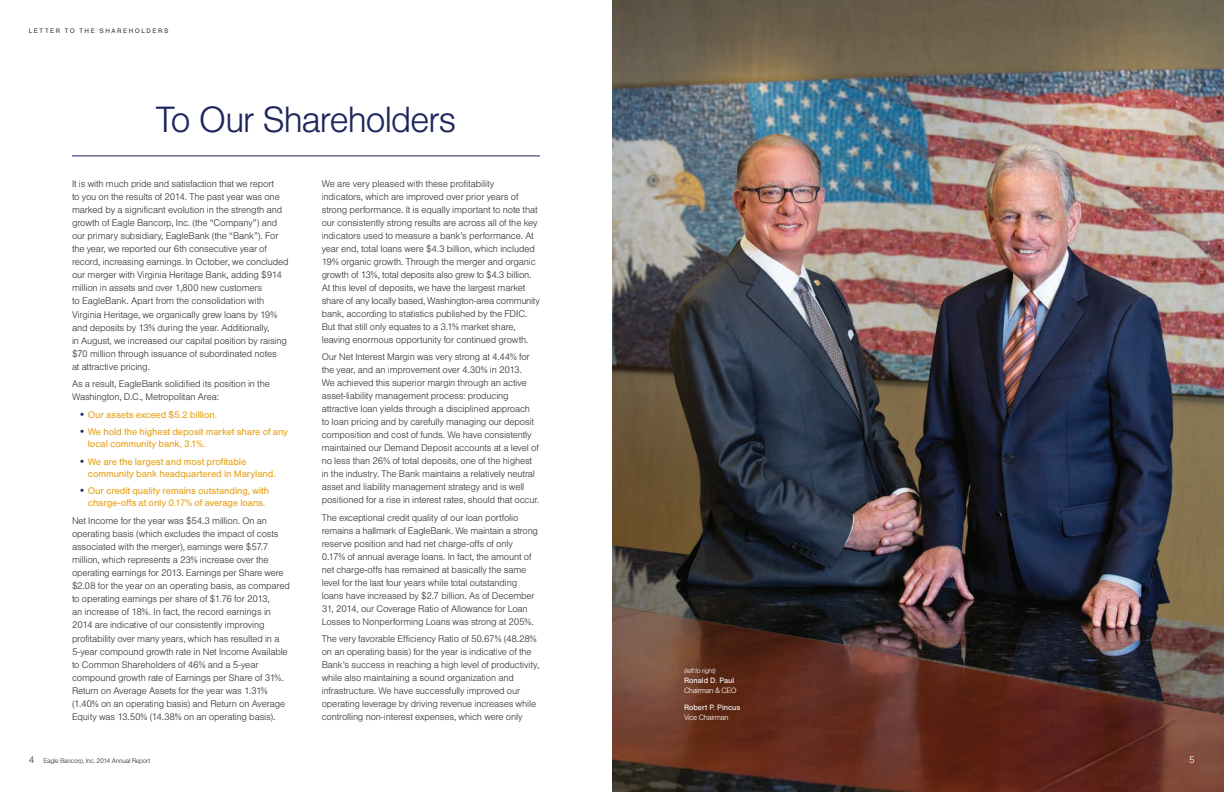
<style>
.page{position:relative;width:1224px;height:792px;background:#fff}
.page>*{position:absolute;margin:0;border:0;box-sizing:border-box;transform-origin:0 0}
.t1{font:300 38px "Nimbus San";letter-spacing:-.04em;color:#1f265c}
.t2{font:300 10px/13px "Nimbus San";letter-spacing:-.015em;color:#30353a}
.t3{font:10px/12.1px "Nimbus San";letter-spacing:-.01em;color:#e6a218}
.t4{font:300 10px "Nimbus San";color:#fff}
.t5{font:8px "Nimbus San";color:#fff}
.t6{font:300 8px "Nimbus San";letter-spacing:-.045em;color:#fff}
.t7{font:300 7px "Nimbus San";letter-spacing:-.04em;color:#30353a}
.t8{font:italic 300 7px "Nimbus San";letter-spacing:-.04em;color:#fff}
.t9{font:6.8px "Nimbus San";letter-spacing:.23em;color:#30353a}
.s1{font-size:11px;color:#1f265c}
</style>
<div class="page">
<img style="left:612px;top:0;width:612px;height:792px">
<hr style="left:72px;top:156px;width:468px;height:1px;background:#1f265c">
<p class="t9" style="left:29px;top:27px;width:141px">LETTER TO THE SHAREHOLDERS</p>
<h1 class="t1" style="left:156px;top:99px;width:302px">To Our Shareholders</h1>
<p class="t2" style="left:72px;top:177px;width:218px">It is with much pride and satisfaction that we report<br>to you on the results of 2014. The past year was one marked by a significant evolution in the strength and growth of Eagle Bancorp, Inc. (the “Company”) and our primary subsidiary, EagleBank (the “Bank”). For the year, we reported our 6th consecutive year of record, increasing earnings. In October, we concluded our merger with Virginia Heritage Bank, adding $914 million in assets and over 1,800 new customers<br>to EagleBank. Apart from the consolidation with Virginia Heritage, we organically grew loans by 19% and deposits by 13% during the year. Additionally,<br>in August, we increased our capital position by raising $70 million through issuance of subordinated notes<br>at attractive pricing.</p>
<p class="t2" style="left:72px;top:378px;width:199px">As a result, EagleBank solidified its position in the<br>Washington, D.C., Metropolitan Area:</p>
<p class="t3" style="left:78px;top:409px;width:140px"><span class="s1">•</span> Our assets exceed $5.2 billion.</p>
<p class="t3" style="left:88px;top:426px;width:202px;text-indent:-9px"><span class="s1">•</span> We hold the highest deposit market share of any local community bank, 3.1%.</p>
<p class="t3" style="left:88px;top:455px;width:189px;text-indent:-9px"><span class="s1">•</span> We are the largest and most profitable community bank headquartered in Maryland.</p>
<p class="t3" style="left:78px;top:485px;width:192px;text-align:center"><span class="s1">•</span> Our credit quality remains outstanding, with charge-offs at only 0.17% of average loans.</p>
<p class="t2" style="left:72px;top:514px;width:219px">Net Income for the year was $54.3 million. On an operating basis (which excludes the impact of costs associated with the merger), earnings were $57.7 million, which represents a 23% increase over the operating earnings for 2013. Earnings per Share were $2.08 for the year on an operating basis, as compared to operating earnings per share of $1.76 for 2013,<br>an increase of 18%. In fact, the record earnings in 2014 are indicative of our consistently improving profitability over many years, which has resulted in a 5-year compound growth rate in Net Income Available to Common Shareholders of 46% and a 5-year compound growth rate of Earnings per Share of 31%.<br>Return on Average Assets for the year was 1.31% (1.40% on an operating basis) and Return on Average Equity was 13.50% (14.38% on an operating basis).</p>
<p class="t2" style="left:322px;top:177px;width:220px">We are very pleased with these profitability<br>indicators, which are improved over prior years of strong performance. It is equally important to note that our consistently strong results are across all of the key indicators used to measure a bank’s performance. At year end, total loans were $4.3 billion, which included 19% organic growth. Through the merger and organic growth of 13%, total deposits also grew to $4.3 billion.<br>At this level of deposits, we have the largest market share of any locally based, Washington-area community bank, according to statistics published by the FDIC.<br>But that still only equates to a 3.1% market share, leaving enormous opportunity for continued growth.</p>
<p class="t2" style="left:322px;top:351px;width:219px">Our Net Interest Margin was very strong at 4.44% for the year, and an improvement over 4.30% in 2013.<br>We achieved this superior margin through an active asset-liability management process: producing attractive loan yields through a disciplined approach to loan pricing and by carefully managing our deposit composition and cost of funds. We have consistently maintained our Demand Deposit accounts at a level of no less than 26% of total deposits, one of the highest in the industry. The Bank maintains a relatively neutral asset and liability management strategy and is well positioned for a rise in interest rates, should that occur.</p>
<p class="t2" style="left:322px;top:511px;width:218px">The exceptional credit quality of our loan portfolio remains a hallmark of EagleBank. We maintain a strong reserve position and had net charge-offs of only 0.17% of annual average loans. In fact, the amount of net charge-offs has remained at basically the same level for the last four years while total outstanding loans have increased by $2.7 billion. As of December 31, 2014, our Coverage Ratio of Allowance for Loan Losses to Nonperforming Loans was strong at 205%.</p>
<p class="t2" style="left:322px;top:632px;width:219px">The very favorable Efficiency Ratio of 50.67% (48.28% on an operating basis) for the year is indicative of the Bank’s success in reaching a high level of productivity, while also maintaining a sound organization and infrastructure. We have successfully improved our operating leverage by driving revenue increases while controlling non-interest expenses, which were only</p>
<p class="t8" style="left:684px;top:667px;width:33px">(left to right)</p>
<p class="t5" style="left:684px;top:676px;width:52px">Ronald D. Paul</p>
<p class="t6" style="left:684px;top:686px;width:54px">Chairman &amp; CEO</p>
<p class="t5" style="left:684px;top:703px;width:58px">Robert P. Pincus</p>
<p class="t6" style="left:684px;top:713px;width:46px">Vice Chairman</p>
<p class="t2" style="left:29px;top:754px;width:7px">4</p>
<p class="t7" style="left:43px;top:757px;width:108px">Eagle Bancorp, Inc. 2014 Annual Report</p>
<p class="t4" style="left:1189px;top:755px;width:7px">5</p>
</div>
